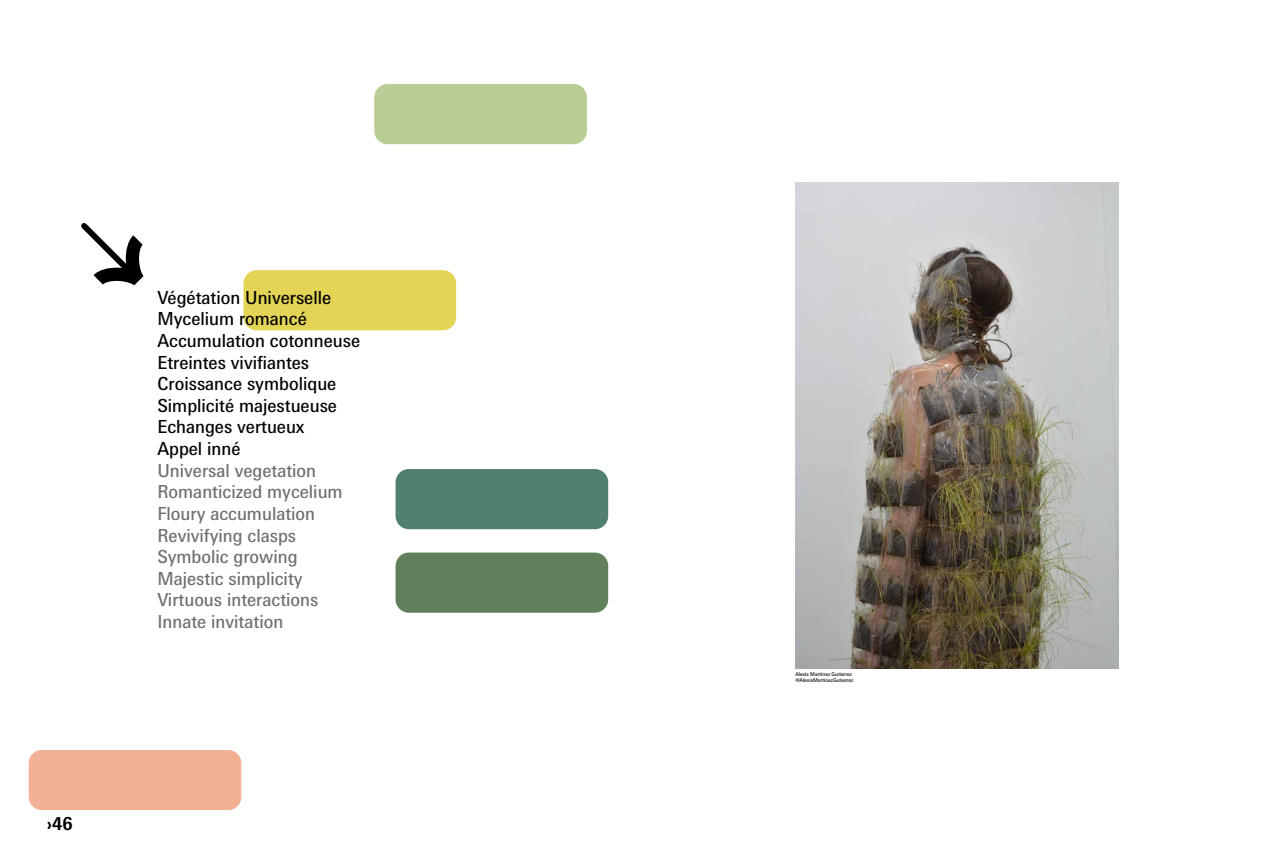
<style>
.page{position:relative;width:1276px;height:851px;background:#fff}
.page>*{position:absolute;margin:0;border:0;box-sizing:border-box;transform-origin:0 0}
.t1{font:18px/21.6px "Messe Univers";color:#000}
.t2{font:18px/21.6px "Messe Univers";color:#706f6f}
.t3{font:700 18px "Messe Univers";color:#000}
.t4{font:5.25px/6.3px "Messe Univers";color:#000}
</style>
<div class="page">
<div style="left:243px;top:270px;width:213px;height:60px;background:#e3d456;border-radius:13px"></div>
<img style="left:795px;top:183px;width:323px;height:485px">
<svg style="left:81px;top:223px;width:63px;height:62px"></svg>
<div style="left:395px;top:469px;width:213px;height:60px;background:#517f71;border-radius:13px"></div>
<div style="left:29px;top:749px;width:212px;height:61px;background:#f3b095;border-radius:13px"></div>
<div style="left:374px;top:84px;width:213px;height:60px;background:#b9ce95;border-radius:13px"></div>
<div style="left:395px;top:552px;width:213px;height:60px;background:#618059;border-radius:13px"></div>
<p class="t3" style="left:47px;top:812px;width:27px">›46</p>
<p class="t1" style="left:157px;top:286px;width:204px">Végétation Universelle<br>Mycelium romancé<br>Accumulation cotonneuse<br>Etreintes vivifiantes<br>Croissance symbolique<br>Simplicité majestueuse<br>Echanges vertueux<br>Appel inné</p>
<p class="t2" style="left:157px;top:459px;width:187px">Universal vegetation<br>Romanticized mycelium<br>Floury accumulation<br>Revivifying clasps<br>Symbolic growing<br>Majestic simplicity<br>Virtuous interactions<br>Innate invitation</p>
<p class="t4" style="left:795px;top:670px;width:60px">Alexis Martinez Gutierrez @AlexisMartinezGutierrez</p>
</div>
